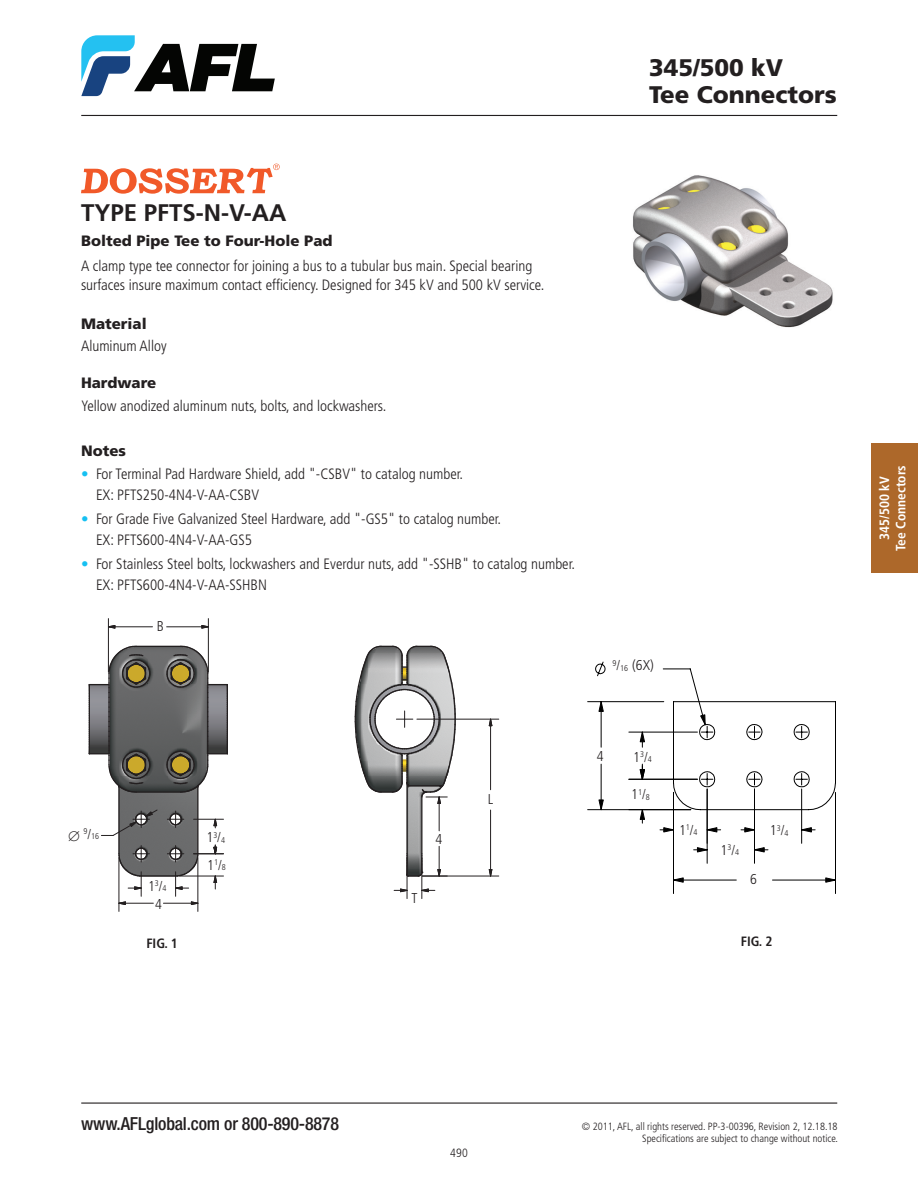
<style>
.page{position:relative;width:918px;height:1188px;background:#fff}
.page>*{position:absolute;margin:0;border:0;box-sizing:border-box;transform-origin:0 0}
.t1{font:900 24px/27px "Frutiger LT Std";color:#231f20}
.PP_product_name{font:700 24px "Frutiger LT Std";color:#231f20}
.t2{font:500 condensed 18px "Helvetica Neue";letter-spacing:-.01em;color:#231f20}
.PP_body_copy{font:300 condensed 15px/21px "Frutiger LT Std";color:#231f20}
.AFL_Subhead{font:900 15px "Frutiger LT Std";color:#231f20}
.PP_illustration_body{font:300 condensed 14.25px "Frutiger LT Std";color:#231f20}
.t3{font:700 condensed 13.5px/16.5px "Frutiger LT Std";color:#fff;text-align:center}
.t4{font:700 condensed 13.5px "Frutiger LT Std";color:#231f20}
.t5{font:300 condensed 12px "Frutiger LT Std";color:#231f20}
.t6{font:300 condensed 10.5px/12px "Frutiger LT Std";color:#231f20;text-align:right}
.PP_illustration_body-2{font:300 condensed 8.25px "Frutiger LT Std";color:#231f20}
.s1{color:#15c0f2}
.s2{font-size:14.25px}
.s3{font-size:8.25px}
</style>
<div class="page">
<svg style="left:81px;top:164px;width:199px;height:30px"></svg>
<svg style="left:81px;top:35px;width:194px;height:61px"></svg>
<hr style="left:81px;top:115px;width:756px;height:1px;background:#231f20">
<hr style="left:81px;top:1103px;width:756px;height:1px;background:#231f20">
<div style="left:871px;top:443px;width:47px;height:130px;background:#ad682a"></div>
<img style="left:633px;top:175px;width:200px;height:153px">
<img style="left:132px;top:645px;width:53px;height:8px">
<img style="left:151px;top:653px;width:15px;height:31px">
<img style="left:88px;top:684px;width:78px;height:77px">
<img style="left:151px;top:761px;width:15px;height:16px">
<img style="left:120px;top:777px;width:87px;height:92px">
<img style="left:153px;top:869px;width:10px;height:6px">
<hr style="left:197px;top:787px;width:2px;height:67px;background:#231f20">
<hr style="left:118px;top:787px;width:2px;height:67px;background:#231f20">
<hr style="left:141px;top:875px;width:35px;height:2px;background:#231f20">
<hr style="left:136px;top:646px;width:45px;height:1px;background:#231f20">
<hr style="left:136px;top:791px;width:45px;height:2px;background:#231f20">
<svg style="left:166px;top:646px;width:62px;height:147px"></svg>
<svg style="left:89px;top:646px;width:62px;height:147px"></svg>
<img style="left:378px;top:645px;width:55px;height:1px">
<img style="left:354px;top:710px;width:1px;height:18px">
<img style="left:406px;top:831px;width:17px;height:54px">
<hr style="left:406px;top:782px;width:2px;height:72px;background:#231f20">
<hr style="left:421px;top:797px;width:1px;height:57px;background:#231f20">
<svg style="left:167px;top:811px;width:17px;height:16px"></svg>
<svg style="left:488px;top:869px;width:5px;height:7px"></svg>
<svg style="left:488px;top:718px;width:5px;height:8px"></svg>
<hr style="left:490px;top:810px;width:1px;height:60px;background:#231f20">
<hr style="left:490px;top:726px;width:1px;height:64px;background:#231f20">
<hr style="left:422px;top:876px;width:77px;height:1px;background:#231f20">
<hr style="left:417px;top:719px;width:82px;height:1px;background:#231f20">
<svg style="left:394px;top:888px;width:13px;height:4px"></svg>
<svg style="left:421px;top:888px;width:14px;height:5px"></svg>
<hr style="left:407px;top:858px;width:1px;height:41px;background:#231f20">
<hr style="left:422px;top:858px;width:1px;height:41px;background:#231f20">
<hr style="left:119px;top:858px;width:1px;height:53px;background:#231f20">
<hr style="left:198px;top:858px;width:1px;height:53px;background:#231f20">
<svg style="left:355px;top:646px;width:101px;height:185px"></svg>
<svg style="left:406px;top:846px;width:41px;height:33px"></svg>
<svg style="left:213px;top:818px;width:4px;height:10px"></svg>
<hr style="left:194px;top:819px;width:30px;height:1px;background:#231f20">
<svg style="left:118px;top:846px;width:35px;height:59px"></svg>
<svg style="left:163px;top:846px;width:38px;height:59px"></svg>
<svg style="left:213px;top:875px;width:4px;height:14px"></svg>
<hr style="left:180px;top:876px;width:44px;height:1px;background:#231f20">
<hr style="left:194px;top:853px;width:30px;height:1px;background:#231f20">
<svg style="left:213px;top:845px;width:4px;height:10px"></svg>
<svg style="left:101px;top:809px;width:57px;height:27px"></svg>
<svg style="left:201px;top:625px;width:7px;height:4px"></svg>
<svg style="left:107px;top:625px;width:9px;height:4px"></svg>
<hr style="left:167px;top:626px;width:35px;height:1px;background:#231f20">
<hr style="left:115px;top:626px;width:37px;height:1px;background:#231f20">
<hr style="left:208px;top:619px;width:1px;height:53px;background:#231f20">
<hr style="left:108px;top:619px;width:1px;height:53px;background:#231f20">
<hr style="left:707px;top:789px;width:1px;height:74px;background:#000">
<hr style="left:754px;top:789px;width:1px;height:74px;background:#000">
<hr style="left:772px;top:880px;width:64px;height:1px;background:#000">
<hr style="left:674px;top:880px;width:62px;height:1px;background:#000">
<hr style="left:835px;top:792px;width:1px;height:102px;background:#000">
<hr style="left:673px;top:792px;width:1px;height:102px;background:#000">
<hr style="left:588px;top:701px;width:76px;height:1px;background:#000">
<hr style="left:588px;top:809px;width:103px;height:1px;background:#000">
<svg style="left:825px;top:877px;width:10px;height:6px"></svg>
<svg style="left:674px;top:877px;width:10px;height:6px"></svg>
<svg style="left:595px;top:661px;width:241px;height:192px"></svg>
<h1 class="t1" style="left:649px;top:54px;width:189px">345/500 kV<br>Tee Connectors</h1>
<p class="PP_product_name" style="left:81px;top:199px;width:207px">TYPE PFTS-N-V-AA</p>
<p class="AFL_Subhead" style="left:81px;top:232px;width:253px">Bolted Pipe Tee to Four-Hole Pad</p>
<p class="PP_body_copy" style="left:81px;top:256px;width:465px;line-height:19.5px">A clamp type tee connector for joining a bus to a tubular bus main. Special bearing surfaces insure maximum contact efficiency. Designed for 345 kV and 500 kV service.</p>
<p class="AFL_Subhead" style="left:81px;top:314px;width:67px">Material</p>
<p class="PP_body_copy" style="left:81px;top:335px;width:87px">Aluminum Alloy</p>
<p class="AFL_Subhead" style="left:81px;top:374px;width:77px">Hardware</p>
<p class="PP_body_copy" style="left:81px;top:395px;width:307px">Yellow anodized aluminum nuts, bolts, and lockwashers.</p>
<p class="AFL_Subhead" style="left:81px;top:441px;width:47px">Notes</p>
<p class="PP_body_copy" style="left:96px;top:464px;width:369px;text-indent:-15px"><span class="s1">•</span> For Terminal Pad Hardware Shield, add "-CSBV" to catalog number.<br>EX: PFTS250-4N4-V-AA-CSBV</p>
<p class="PP_body_copy" style="left:96px;top:509px;width:407px;text-indent:-15px"><span class="s1">•</span> For Grade Five Galvanized Steel Hardware, add "-GS5" to catalog number.<br>EX: PFTS600-4N4-V-AA-GS5</p>
<p class="PP_body_copy" style="left:96px;top:554px;width:481px;text-indent:-15px"><span class="s1">•</span> For Stainless Steel bolts, lockwashers and Everdur nuts, add "-SSHB" to catalog number.<br>EX: PFTS600-4N4-V-AA-SSHBN</p>
<p class="PP_illustration_body" style="left:157px;top:618px;width:9px">B</p>
<p class="PP_illustration_body" style="left:632px;top:657px;width:23px">(6X)</p>
<p class="PP_illustration_body-2" style="left:613px;top:663px;width:17px">9<span class="s2">/</span>16</p>
<p class="PP_illustration_body-2" style="left:68px;top:832px;width:32px">∅ 9<span class="s2">/</span>16</p>
<p class="PP_illustration_body" style="left:207px;top:829px;width:20px">1<sup>3</sup>/<span class="s3">4</span></p>
<p class="PP_illustration_body" style="left:207px;top:857px;width:20px">1<sup>1</sup>/<span class="s3">8</span></p>
<p class="PP_illustration_body" style="left:148px;top:878px;width:20px">1<sup>3</sup>/<span class="s3">4</span></p>
<p class="PP_illustration_body" style="left:155px;top:896px;width:8px">4</p>
<p class="PP_illustration_body" style="left:435px;top:831px;width:8px">4</p>
<p class="PP_illustration_body" style="left:411px;top:890px;width:8px">T</p>
<p class="PP_illustration_body" style="left:488px;top:791px;width:7px">L</p>
<p class="PP_illustration_body" style="left:597px;top:748px;width:8px">4</p>
<p class="PP_illustration_body" style="left:633px;top:749px;width:20px">1<sup>3</sup>/<span class="s3">4</span></p>
<p class="PP_illustration_body" style="left:631px;top:786px;width:20px">1<sup>1</sup>/<span class="s3">8</span></p>
<p class="PP_illustration_body" style="left:679px;top:822px;width:20px">1<sup>1</sup>/<span class="s3">4</span></p>
<p class="PP_illustration_body" style="left:721px;top:842px;width:20px">1<sup>3</sup>/<span class="s3">4</span></p>
<p class="PP_illustration_body" style="left:750px;top:871px;width:8px">6</p>
<p class="PP_illustration_body" style="left:770px;top:822px;width:20px">1<sup>3</sup>/<span class="s3">4</span></p>
<p class="t4" style="left:146px;top:935px;width:33px">FIG. 1</p>
<p class="t4" style="left:741px;top:933px;width:33px">FIG. 2</p>
<p class="t3" style="left:876px;top:551px;width:87px;rotate:-90deg">345/500 kV<br>Tee Connectors</p>
<p class="t2" style="left:81px;top:1113px;width:259px">www.AFLglobal.com or 800-890-8878</p>
<p class="t5" style="left:450px;top:1146px;width:19px">490</p>
<p class="t6" style="left:582px;top:1121px;width:258px">© 2011, AFL, all rights reserved. PP-3-00396, Revision 2, 12.18.18<br>Specifications are subject to change without notice.</p>
</div>
